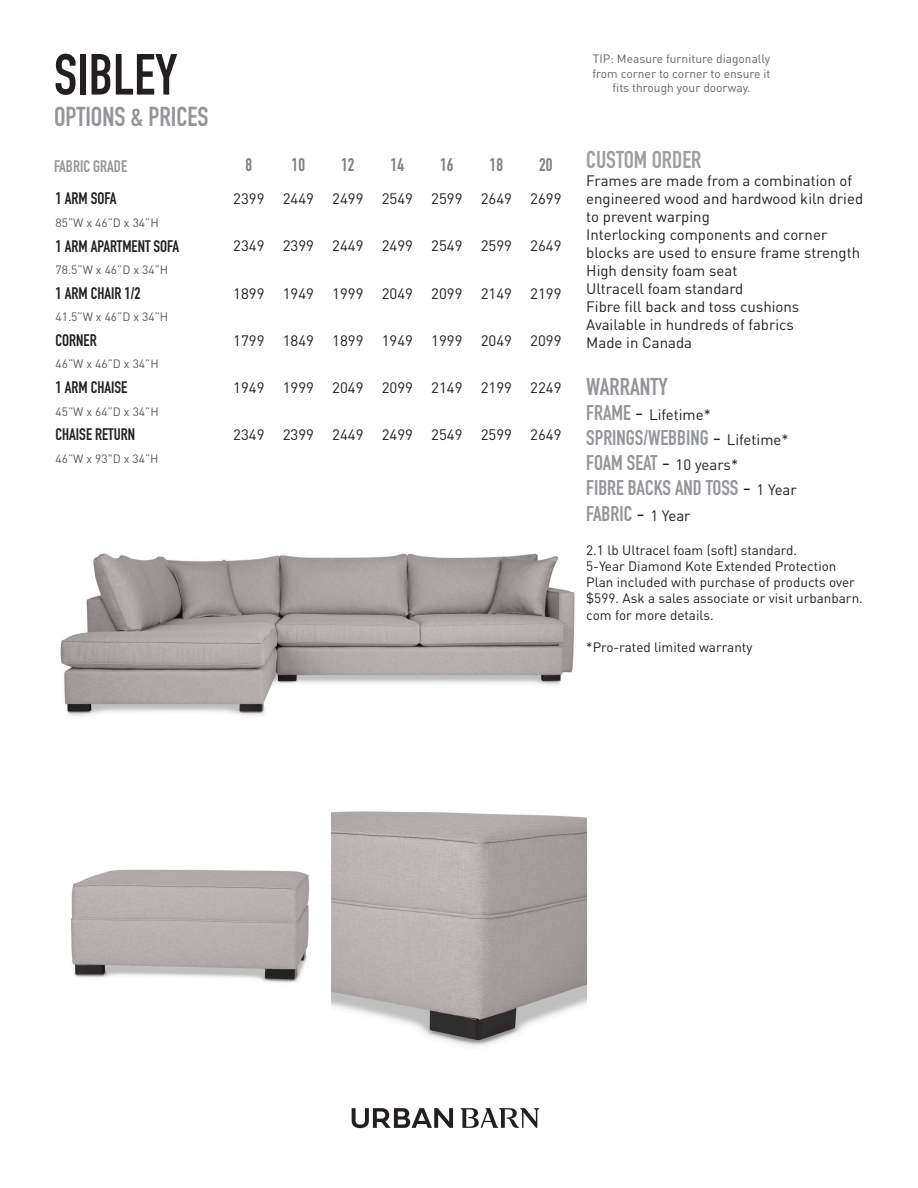
<style>
.page{position:relative;width:918px;height:1188px;background:#fff}
.page>*{position:absolute;margin:0;border:0;box-sizing:border-box;transform-origin:0 0}
.t1{font:57px "DIN Engschrift Std";color:#231f20}
.t2{font:27px "DIN Engschrift Std";color:#939598}
.t3{font:24px "DIN Engschrift Std";color:#9d9fa2}
.t4{font:24px "DIN Engschrift Std";color:#939598}
.t5{font:21px "DIN Engschrift Std";color:#939598}
.Grade{font:18px "DIN Engschrift Std";color:#7f7f7f}
.Grade-2{font:16.5px "DIN Engschrift Std";color:#231f20}
.t6{font:16.5px "DIN Engschrift Std";color:#939598}
.Grade-3{font:15px/18px "DINOT";color:#231f20}
.t7{font:13.5px/16.2px "DINOT";color:#231f20}
.Grade-4{font:12px "DINOT";color:#57585a}
.t8{font:12px/14.4px "DINOT";color:#636366;text-align:center}
.s1{font-family:"DIN Engschrift Std";font-size:21px;color:#939598}
.s2{font-size:21px}
.s3{font-family:"DINOT";color:#231f20}
.s4{font-family:"DINOT";font-size:15px;color:#231f20}
</style>
<div class="page">
<svg style="left:352px;top:1108px;width:101px;height:20px"></svg>
<svg style="left:460px;top:1108px;width:79px;height:20px"></svg>
<img style="left:60px;top:553px;width:515px;height:163px">
<img style="left:71px;top:869px;width:239px;height:114px">
<img style="left:332px;top:811px;width:254px;height:235px">
<p class="t1" style="left:54px;top:41px;width:125px">SIBLEY</p>
<p class="t2" style="left:54px;top:101px;width:156px">OPTIONS &amp; PRICES</p>
<p class="t6" style="left:54px;top:156px;width:75px">FABRIC GRADE</p>
<p class="Grade" style="left:246px;top:154px;width:8px">8</p>
<p class="Grade" style="left:292px;top:154px;width:15px">10</p>
<p class="Grade" style="left:341px;top:154px;width:15px">12</p>
<p class="Grade" style="left:391px;top:154px;width:15px">14</p>
<p class="Grade" style="left:440px;top:154px;width:15px">16</p>
<p class="Grade" style="left:490px;top:154px;width:15px">18</p>
<p class="Grade" style="left:539px;top:154px;width:15px">20</p>
<p class="Grade-2" style="left:56px;top:189px;width:62px">1 ARM SOFA</p>
<p class="Grade-3" style="left:233px;top:189px;width:33px">2399</p>
<p class="Grade-3" style="left:283px;top:189px;width:33px">2449</p>
<p class="Grade-3" style="left:332px;top:189px;width:33px">2499</p>
<p class="Grade-3" style="left:382px;top:189px;width:33px">2549</p>
<p class="Grade-3" style="left:431px;top:189px;width:33px">2599</p>
<p class="Grade-3" style="left:481px;top:189px;width:33px">2649</p>
<p class="Grade-3" style="left:530px;top:189px;width:33px">2699</p>
<p class="Grade-4" style="left:56px;top:214px;width:105px">85”W x 46”D x 34”H</p>
<p class="Grade-2" style="left:56px;top:236px;width:125px">1 ARM APARTMENT SOFA</p>
<p class="Grade-3" style="left:233px;top:236px;width:33px">2349</p>
<p class="Grade-3" style="left:283px;top:236px;width:33px">2399</p>
<p class="Grade-3" style="left:332px;top:236px;width:33px">2449</p>
<p class="Grade-3" style="left:382px;top:236px;width:33px">2499</p>
<p class="Grade-3" style="left:431px;top:236px;width:33px">2549</p>
<p class="Grade-3" style="left:481px;top:236px;width:33px">2599</p>
<p class="Grade-3" style="left:530px;top:236px;width:33px">2649</p>
<p class="Grade-4" style="left:56px;top:261px;width:114px">78.5”W x 46”D x 34”H</p>
<p class="Grade-2" style="left:56px;top:283px;width:87px">1 ARM CHAIR 1/2</p>
<p class="Grade-3" style="left:233px;top:284px;width:33px">1899</p>
<p class="Grade-3" style="left:283px;top:284px;width:33px">1949</p>
<p class="Grade-3" style="left:332px;top:284px;width:33px">1999</p>
<p class="Grade-3" style="left:382px;top:284px;width:33px">2049</p>
<p class="Grade-3" style="left:431px;top:284px;width:33px">2099</p>
<p class="Grade-3" style="left:481px;top:284px;width:33px">2149</p>
<p class="Grade-3" style="left:530px;top:284px;width:33px">2199</p>
<p class="Grade-4" style="left:56px;top:309px;width:114px">41.5”W x 46”D x 34”H</p>
<p class="Grade-2" style="left:56px;top:331px;width:43px">CORNER</p>
<p class="Grade-3" style="left:233px;top:331px;width:33px">1799</p>
<p class="Grade-3" style="left:283px;top:331px;width:33px">1849</p>
<p class="Grade-3" style="left:332px;top:331px;width:33px">1899</p>
<p class="Grade-3" style="left:382px;top:331px;width:33px">1949</p>
<p class="Grade-3" style="left:431px;top:331px;width:33px">1999</p>
<p class="Grade-3" style="left:481px;top:331px;width:33px">2049</p>
<p class="Grade-3" style="left:530px;top:331px;width:33px">2099</p>
<p class="Grade-4" style="left:56px;top:356px;width:105px">46”W x 46”D x 34”H</p>
<p class="Grade-2" style="left:56px;top:378px;width:73px">1 ARM CHAISE</p>
<p class="Grade-3" style="left:233px;top:378px;width:33px">1949</p>
<p class="Grade-3" style="left:283px;top:378px;width:33px">1999</p>
<p class="Grade-3" style="left:332px;top:378px;width:33px">2049</p>
<p class="Grade-3" style="left:382px;top:378px;width:33px">2099</p>
<p class="Grade-3" style="left:431px;top:378px;width:33px">2149</p>
<p class="Grade-3" style="left:481px;top:378px;width:33px">2199</p>
<p class="Grade-3" style="left:530px;top:378px;width:33px">2249</p>
<p class="Grade-4" style="left:56px;top:403px;width:105px">45”W x 64”D x 34”H</p>
<p class="Grade-2" style="left:56px;top:425px;width:81px">CHAISE RETURN</p>
<p class="Grade-3" style="left:233px;top:425px;width:33px">2349</p>
<p class="Grade-3" style="left:283px;top:425px;width:33px">2399</p>
<p class="Grade-3" style="left:332px;top:425px;width:33px">2449</p>
<p class="Grade-3" style="left:382px;top:425px;width:33px">2499</p>
<p class="Grade-3" style="left:431px;top:425px;width:33px">2549</p>
<p class="Grade-3" style="left:481px;top:425px;width:33px">2599</p>
<p class="Grade-3" style="left:530px;top:425px;width:33px">2649</p>
<p class="Grade-4" style="left:56px;top:450px;width:105px">46”W x 93"D x 34”H</p>
<p class="t8" style="left:592px;top:51px;width:180px">TIP: Measure furniture diagonally from corner to corner to ensure it fits through your doorway.</p>
<p class="t3" style="left:586px;top:145px;width:117px">CUSTOM ORDER</p>
<p class="Grade-3" style="left:586px;top:171px;width:278px">Frames are made from a combination of engineered wood and hardwood kiln dried to prevent warping</p>
<p class="Grade-3" style="left:586px;top:225px;width:275px">Interlocking components and corner blocks are used to ensure frame strength</p>
<p class="Grade-3" style="left:586px;top:261px;width:153px">High density foam seat</p>
<p class="Grade-3" style="left:586px;top:279px;width:159px">Ultracell foam standard</p>
<p class="Grade-3" style="left:586px;top:297px;width:215px">Fibre fill back and toss cushions</p>
<p class="Grade-3" style="left:586px;top:315px;width:209px">Available in hundreds of fabrics</p>
<p class="Grade-3" style="left:586px;top:333px;width:107px">Made in Canada</p>
<p class="t4" style="left:586px;top:372px;width:83px">WARRANTY</p>
<p class="Grade-3" style="left:586px;top:405px;width:126px"><span class="s1">FRAME</span> <span class="s2">-</span> Lifetime*</p>
<p class="t5" style="left:586px;top:425px;width:204px">SPRINGS/WEBBING <span class="s3">-</span> <span class="s4">Lifetime*</span></p>
<p class="t5" style="left:586px;top:450px;width:153px">FOAM SEAT <span class="s3">-</span> <span class="s4">10 years*</span></p>
<p class="t5" style="left:586px;top:476px;width:212px">FIBRE BACKS AND TOSS <span class="s3">-</span> <span class="s4">1 Year</span></p>
<p class="t5" style="left:586px;top:501px;width:106px">FABRIC <span class="s3">-</span> <span class="s4">1 Year</span></p>
<p class="t7" style="left:586px;top:541px;width:212px">2.1 lb Ultracel foam (soft) standard.</p>
<p class="t7" style="left:586px;top:557px;width:278px">5-Year Diamond Kote Extended Protection Plan included with purchase of products over $599. Ask a sales associate or visit urbanbarn. com for more details.</p>
<p class="t7" style="left:586px;top:638px;width:168px">*Pro-rated limited warranty</p>
</div>
